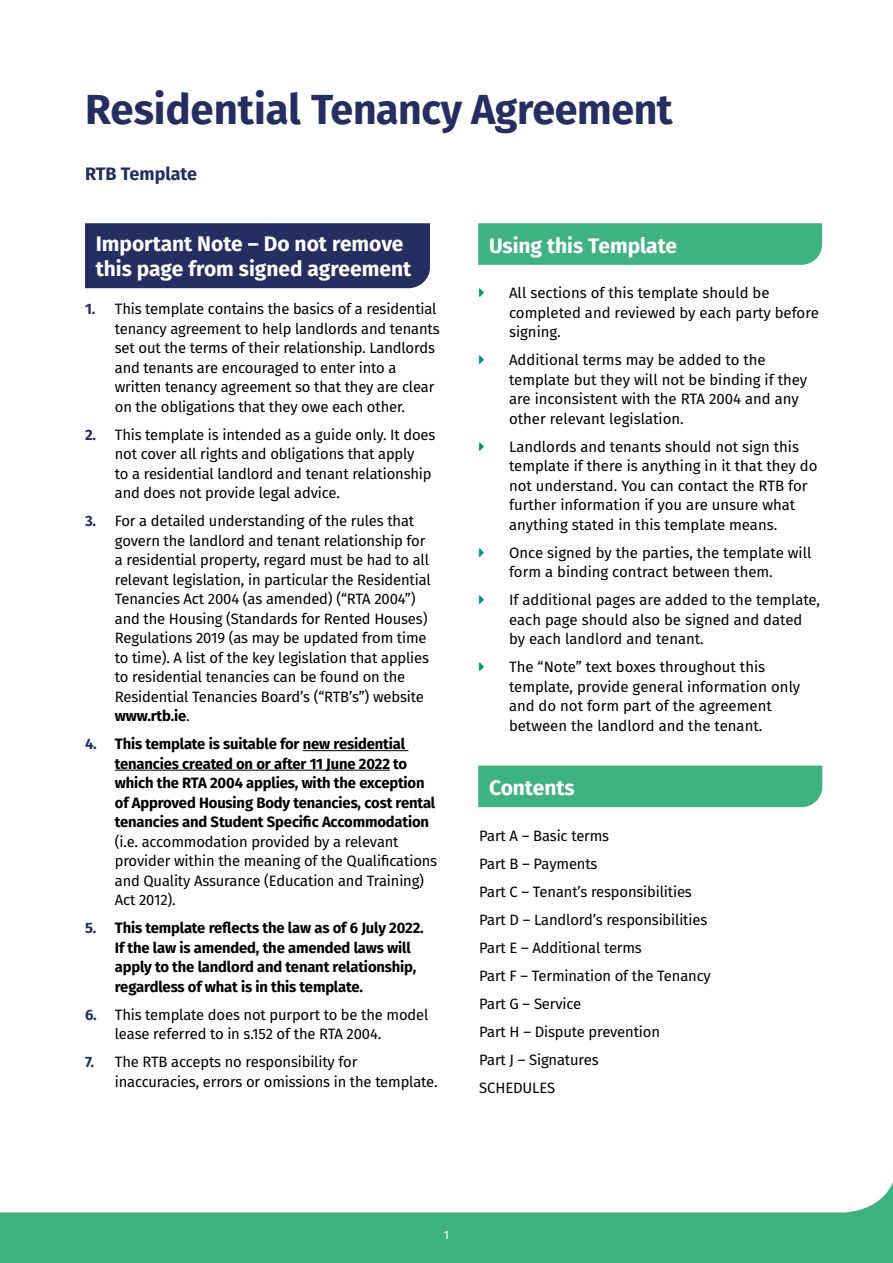
<style>
.page{position:relative;width:893px;height:1263px;background:#fff}
.page>*{position:absolute;margin:0;border:0;box-sizing:border-box;transform-origin:0 0}
.t1{font:700 42px "Fira Sans";letter-spacing:-.01em;color:#242e60}
.t2{font:700 21px "Fira Sans";color:#fff}
.t3{font:700 18px "Fira Sans";color:#242e60}
.Bullets_22___-6{font:15px/19.5px "Fira Sans";letter-spacing:-.01em;color:#000}
.Bullets_22___-6-2{font:700 15px/19.5px "Fira Sans";letter-spacing:-.01em;color:#000}
.t4{font:12px "Fira Sans";color:#fff}
.s1{font-weight:700;color:#242e60}
.s2{font-weight:700}
.s3{color:#242e60}
.s4{font-weight:400}
</style>
<div class="page">
<div style="left:0;top:1171px;width:893px;height:92px;background:#3fb284"></div>
<div style="left:0;top:1171px;width:893px;height:41px;background:#fff"></div>
<div style="left:478px;top:223px;width:344px;height:42px;background:#3fb284"></div>
<div style="left:85px;top:223px;width:345px;height:65px;background:#242e60"></div>
<hr style="left:303px;top:750px;width:105px;height:1px;background:#000">
<hr style="left:115px;top:770px;width:275px;height:1px;background:#000">
<div style="left:478px;top:765px;width:344px;height:42px;background:#3fb284"></div>
<p class="t1" style="left:85px;top:74px;width:589px">Residential Tenancy Agreement</p>
<p class="t3" style="left:85px;top:159px;width:114px">RTB Template</p>
<p class="t2" style="left:96px;top:226px;width:309px">Important Note – Do not remove</p>
<p class="t2" style="left:489px;top:228px;width:190px">Using this Template</p>
<p class="t2" style="left:96px;top:251px;width:317px">this page from signed agreement</p>
<p class="Bullets_22___-6" style="left:115px;top:299px;width:326px;text-indent:-30px"><span class="s1">1.</span> This template contains the basics of a residential tenancy agreement to help landlords and tenants set out the terms of their relationship. Landlords and tenants are encouraged to enter into a written tenancy agreement so that they are clear on the obligations that they owe each other.</p>
<p class="Bullets_22___-6" style="left:115px;top:424px;width:322px;text-indent:-30px"><span class="s1">2.</span> This template is intended as a guide only. It does not cover all rights and obligations that apply<br>to a residential landlord and tenant relationship and does not provide legal advice.</p>
<p class="Bullets_22___-6" style="left:115px;top:511px;width:318px;text-indent:-30px"><span class="s1">3.</span> For a detailed understanding of the rules that govern the landlord and tenant relationship for a residential property, regard must be had to all relevant legislation, in particular the Residential Tenancies Act 2004 (as amended) (“RTA 2004”) and the Housing (Standards for Rented Houses)<br>Regulations 2019 (as may be updated from time to time). A list of the key legislation that applies to residential tenancies can be found on the Residential Tenancies Board’s (“RTB’s”) website <span class="s2">www.rtb.ie</span>.</p>
<p class="Bullets_22___-6-2" style="left:115px;top:733px;width:324px;text-indent:-30px"><span class="s3">4.</span> This template is suitable for new residential tenancies created on or after 11 June 2022 to which the RTA 2004 applies, with the exception of Approved Housing Body tenancies, cost rental tenancies and Student Specific Accommodation <span class="s4">(i.e. accommodation provided by a relevant provider within the meaning of the Qualifications and Quality Assurance (Education and Training)<br>Act 2012).</span></p>
<p class="Bullets_22___-6-2" style="left:115px;top:917px;width:310px;text-indent:-30px"><span class="s3">5.</span> This template reflects the law as of 6 July 2022.<br>If the law is amended, the amended laws will apply to the landlord and tenant relationship, regardless of what is in this template.</p>
<p class="Bullets_22___-6" style="left:115px;top:1004px;width:315px;text-indent:-30px"><span class="s1">6.</span> This template does not purport to be the model lease referred to in s.152 of the RTA 2004.</p>
<p class="Bullets_22___-6" style="left:115px;top:1052px;width:324px;text-indent:-30px"><span class="s1">7.</span> The RTB accepts no responsibility for inaccuracies, errors or omissions in the template.</p>
<p class="Bullets_22___-6" style="left:509px;top:283px;width:311px">All sections of this template should be completed and reviewed by each party before signing.</p>
<p class="Bullets_22___-6" style="left:509px;top:350px;width:300px">Additional terms may be added to the template but they will not be binding if they are inconsistent with the RTA 2004 and any other relevant legislation.</p>
<p class="Bullets_22___-6" style="left:509px;top:436px;width:310px">Landlords and tenants should not sign this template if there is anything in it that they do not understand. You can contact the RTB for further information if you are unsure what anything stated in this template means.</p>
<p class="Bullets_22___-6" style="left:509px;top:542px;width:304px">Once signed by the parties, the template will form a binding contract between them.</p>
<p class="Bullets_22___-6" style="left:509px;top:590px;width:313px">If additional pages are added to the template, each page should also be signed and dated by each landlord and tenant.</p>
<p class="Bullets_22___-6" style="left:509px;top:657px;width:293px">The “Note” text boxes throughout this template, provide general information only and do not form part of the agreement between the landlord and the tenant.</p>
<p class="t2" style="left:489px;top:770px;width:87px">Contents</p>
<p class="Bullets_22___-6" style="left:479px;top:825px;width:131px">Part A – Basic terms</p>
<p class="Bullets_22___-6" style="left:479px;top:853px;width:120px">Part B – Payments</p>
<p class="Bullets_22___-6" style="left:479px;top:881px;width:214px">Part C – Tenant’s responsibilities</p>
<p class="Bullets_22___-6" style="left:479px;top:909px;width:230px">Part D – Landlord’s responsibilities</p>
<p class="Bullets_22___-6" style="left:479px;top:937px;width:164px">Part E – Additional terms</p>
<p class="Bullets_22___-6" style="left:479px;top:965px;width:233px">Part F – Termination of the Tenancy</p>
<p class="Bullets_22___-6" style="left:479px;top:993px;width:104px">Part G – Service</p>
<p class="Bullets_22___-6" style="left:479px;top:1021px;width:182px">Part H – Dispute prevention</p>
<p class="Bullets_22___-6" style="left:479px;top:1049px;width:121px">Part J – Signatures</p>
<p class="Bullets_22___-6" style="left:479px;top:1077px;width:77px">SCHEDULES</p>
<p class="t4" style="left:444px;top:1226px;width:7px">1</p>
</div>
